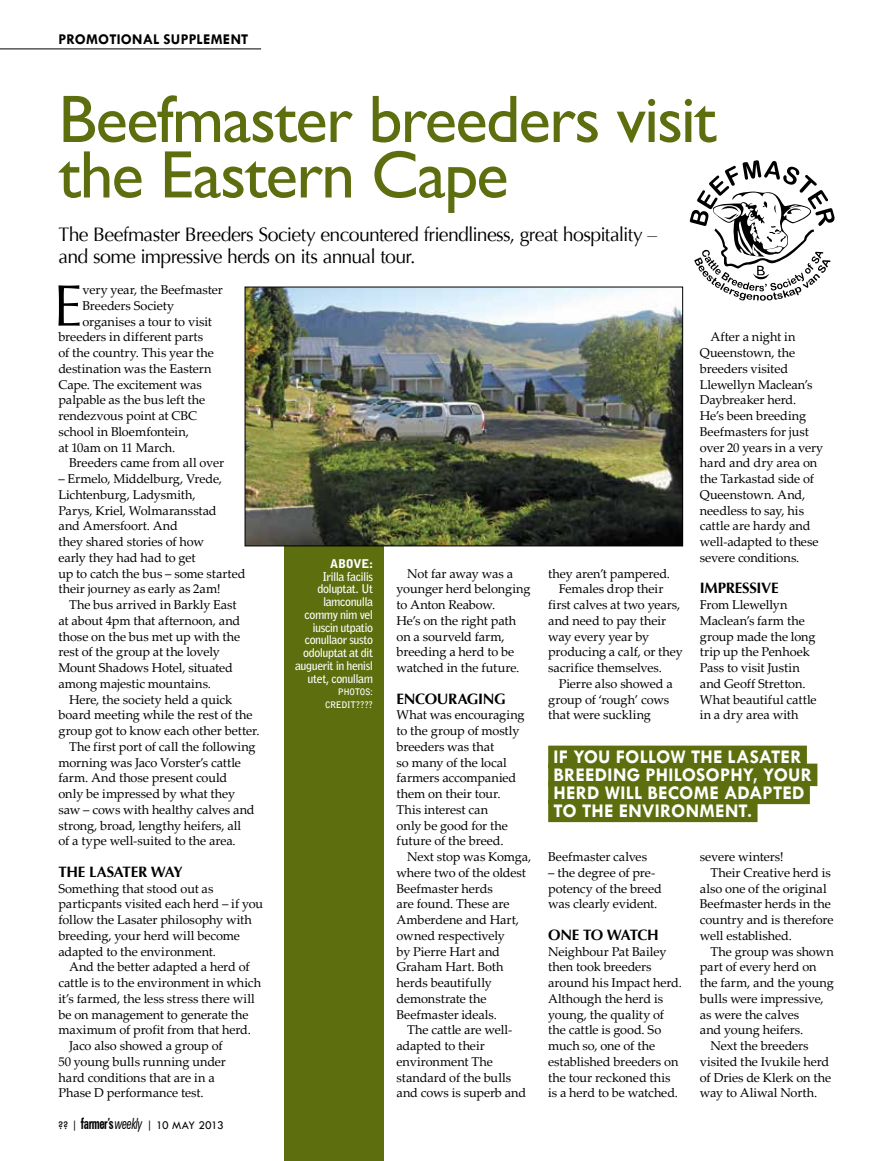
<style>
.page{position:relative;width:893px;height:1161px;background:#fff}
.page>*{position:absolute;margin:0;border:0;box-sizing:border-box;transform-origin:0 0}
.t1{font:67.5px/55.5px "Gill Sans";letter-spacing:-.025em;color:#5c6e0e}
.t2{font:58.8px "Optima";color:#000}
.t3{font:19.5px/22.5px "Optima";letter-spacing:-.035em;color:#000}
.t4{font:700 19.5px/18px "Tw Cen";letter-spacing:.005em;color:#fff}
.t5{font:700 15px "Optima";letter-spacing:-.02em;color:#000}
.t6{font:700 15px "Tw Cen";letter-spacing:.01em;color:#000}
.t7{font:700 15px "Optima";letter-spacing:-.045em;color:#000}
.t8{font:12.75px/15.8px "Palatino Linotype";letter-spacing:-.01em;color:#000}
.t9{font:700 12px/12.8px "Bell Gothic Std";letter-spacing:-.045em;color:#fff;text-align:right}
.t10{font:12px "Tw Cen";letter-spacing:-.045em;color:#000}
.t11{font:900 12px "Bell Gothic Std";letter-spacing:-.015em;color:#fff}
.t12{font:700 9px/12.8px "Bell Gothic Std";letter-spacing:-.04em;color:#fff;text-align:right}
.s1{font-family:"Zurich BT";font-weight:700;font-stretch:condensed;font-size:15.45px}
.s2{font-family:"Zurich BT";font-style:italic;font-stretch:condensed;font-size:15.45px}
</style>
<div class="page">
<div style="left:284px;top:500px;width:100px;height:661px;background:#5c6e0e"></div>
<div style="left:548px;top:745px;width:259px;height:23px;background:#5c6e0e"></div>
<div style="left:548px;top:763px;width:269px;height:23px;background:#5c6e0e"></div>
<div style="left:548px;top:781px;width:262px;height:23px;background:#5c6e0e"></div>
<div style="left:548px;top:799px;width:209px;height:23px;background:#5c6e0e"></div>
<hr style="left:0;top:49px;width:261px;height:1px;background:#000">
<img style="left:247px;top:289px;width:434px;height:255px">
<div style="left:245px;top:287px;width:438px;height:259px;border:1px solid #000"></div>
<svg style="left:690px;top:160px;width:144px;height:141px"></svg>
<p class="t6" style="left:58px;top:31px;width:191px">PROMOTIONAL SUPPLEMENT</p>
<h1 class="t1" style="left:58px;top:93px;width:659px">Beefmaster breeders visit the Eastern Cape</h1>
<h3 class="t3" style="left:58px;top:223px;width:600px">The Beefmaster Breeders Society encountered friendliness, great hospitality – and some impressive herds on its annual tour.</h3>
<h2 class="t2" style="left:53px;top:272px;width:31px">E</h2>
<p class="t8" style="left:83px;top:281px;width:142px">very year, the Beefmaster</p>
<p class="t8" style="left:83px;top:297px;width:93px">Breeders Society</p>
<p class="t8" style="left:83px;top:313px;width:131px">organises a tour to visit</p>
<p class="t8" style="left:58px;top:329px;width:146px">breeders in different parts</p>
<p class="t8" style="left:58px;top:344px;width:157px">of the country. This year the</p>
<p class="t8" style="left:58px;top:360px;width:155px">destination was the Eastern</p>
<p class="t8" style="left:58px;top:376px;width:145px">Cape. The excitement was</p>
<p class="t8" style="left:58px;top:392px;width:148px">palpable as the bus left the</p>
<p class="t8" style="left:58px;top:407px;width:140px">rendezvous point at CBC</p>
<p class="t8" style="left:58px;top:423px;width:132px">school in Bloemfontein,</p>
<p class="t8" style="left:58px;top:439px;width:118px">at 10am on 11 March.</p>
<p class="t8" style="left:69px;top:455px;width:156px">Breeders came from all over</p>
<p class="t8" style="left:58px;top:470px;width:189px">– Ermelo, Middelburg, Vrede,<br>Lichtenburg, Ladysmith,<br>Parys, Kriel, Wolmaransstad<br>and Amersfoort. And<br>they shared stories of how<br>early they had had to get<br>up to catch the bus – some started their journey as early as 2am!</p>
<p class="t8" style="left:58px;top:596px;width:183px;text-indent:11px">The bus arrived in Barkly East at about 4pm that afternoon, and those on the bus met up with the rest of the group at the lovely<br>Mount Shadows Hotel, situated among majestic mountains.</p>
<p class="t8" style="left:69px;top:691px;width:165px">Here, the society held a quick</p>
<p class="t8" style="left:58px;top:706px;width:196px">board meeting while the rest of the</p>
<p class="t8" style="left:58px;top:722px;width:203px">group got to know each other better.</p>
<p class="t8" style="left:69px;top:738px;width:188px">The first port of call the following</p>
<p class="t8" style="left:58px;top:754px;width:184px">morning was Jaco Vorster’s cattle</p>
<p class="t8" style="left:58px;top:769px;width:170px">farm. And those present could</p>
<p class="t8" style="left:58px;top:785px;width:178px">only be impressed by what they</p>
<p class="t8" style="left:58px;top:801px;width:198px">saw – cows with healthy calves and</p>
<p class="t8" style="left:58px;top:817px;width:184px">strong, broad, lengthy heifers, all</p>
<p class="t8" style="left:58px;top:832px;width:179px">of a type well-suited to the area.</p>
<p class="t5" style="left:58px;top:863px;width:126px">THE LASATER WAY</p>
<p class="t8" style="left:58px;top:880px;width:206px">Something that stood out as particpants visited each herd – if you follow the Lasater philosophy with breeding, your herd will become adapted to the environment.</p>
<p class="t8" style="left:69px;top:959px;width:182px">And the better adapted a herd of</p>
<p class="t8" style="left:58px;top:974px;width:204px">cattle is to the environment in which</p>
<p class="t8" style="left:58px;top:990px;width:198px">it’s farmed, the less stress there will</p>
<p class="t8" style="left:58px;top:1006px;width:192px">be on management to generate the</p>
<p class="t8" style="left:58px;top:1022px;width:194px">maximum of profit from that herd.</p>
<p class="t8" style="left:69px;top:1037px;width:155px">Jaco also showed a group of</p>
<p class="t8" style="left:58px;top:1053px;width:169px">50 young bulls running under</p>
<p class="t8" style="left:58px;top:1069px;width:158px">hard conditions that are in a</p>
<p class="t8" style="left:58px;top:1085px;width:147px">Phase D performance test.</p>
<p class="t10" style="left:58px;top:1118px;width:167px">?? | <span class="s1">farmer’s</span><span class="s2">weekly</span> | 10 may 2013</p>
<p class="t11" style="left:330px;top:556px;width:44px">ABOVE:</p>
<p class="t9" style="left:295px;top:570px;width:80px">Irilla facilis doluptat. Ut lamconulla commy nim vel iuscin utpatio conullaor susto odoluptat at dit auguerit in henisl utet, conullam</p>
<p class="t12" style="left:325px;top:686px;width:49px">photos: credit????</p>
<p class="t8" style="left:396px;top:565px;width:136px;text-indent:11px">Not far away was a younger herd belonging to Anton Reabow.<br>He’s on the right path on a sourveld farm, breeding a herd to be watched in the future.</p>
<p class="t5" style="left:396px;top:690px;width:111px">ENCOURAGING</p>
<p class="t8" style="left:396px;top:707px;width:130px">What was encouraging to the group of mostly breeders was that<br>so many of the local farmers accompanied them on their tour.<br>This interest can<br>only be good for the future of the breed.</p>
<p class="t8" style="left:396px;top:848px;width:136px;text-indent:11px">Next stop was Komga, where two of the oldest<br>Beefmaster herds<br>are found. These are<br>Amberdene and Hart, owned respectively<br>by Pierre Hart and<br>Graham Hart. Both herds beautifully demonstrate the<br>Beefmaster ideals.</p>
<p class="t8" style="left:396px;top:1022px;width:131px;text-indent:11px">The cattle are well&shy;adapted to their environment The standard of the bulls and cows is superb and</p>
<p class="t8" style="left:548px;top:565px;width:123px">they aren’t pampered.</p>
<p class="t8" style="left:559px;top:580px;width:106px">Females drop their</p>
<p class="t8" style="left:548px;top:596px;width:134px">first calves at two years,</p>
<p class="t8" style="left:548px;top:612px;width:120px">and need to pay their</p>
<p class="t8" style="left:548px;top:628px;width:103px">way every year by</p>
<p class="t8" style="left:548px;top:643px;width:136px">producing a calf, or they</p>
<p class="t8" style="left:548px;top:659px;width:115px">sacrifice themselves.</p>
<p class="t8" style="left:559px;top:675px;width:115px">Pierre also showed a</p>
<p class="t8" style="left:548px;top:691px;width:123px">group of ‘rough’ cows</p>
<p class="t8" style="left:548px;top:706px;width:104px">that were suckling</p>
<p class="t8" style="left:700px;top:329px;width:125px;text-indent:11px">After a night in<br>Queenstown, the breeders visited<br>Llewellyn Maclean’s<br>Daybreaker herd.<br>He’s been breeding<br>Beefmasters for just over 20 years in a very hard and dry area on the Tarkastad side of<br>Queenstown. And, needless to say, his cattle are hardy and well-adapted to these severe conditions.</p>
<p class="t5" style="left:700px;top:579px;width:78px">IMPRESSIVE</p>
<p class="t8" style="left:700px;top:596px;width:118px">From Llewellyn<br>Maclean’s farm the group made the long trip up the Penhoek<br>Pass to visit Justin and Geoff Stretton.<br>What beautiful cattle in a dry area with</p>
<h3 class="t4" style="left:553px;top:748px;width:260px">IF YOU FOLLOW THE LASATER<br>BREEDING PHILOSOPHY, YOUR<br>HERD WILL BECOME ADAPTED<br>TO THE ENVIRONMENT.</h3>
<p class="t8" style="left:548px;top:848px;width:100px">Beefmaster calves</p>
<p class="t8" style="left:548px;top:864px;width:115px">– the degree of pre&shy;potency of the breed was clearly evident.</p>
<p class="t7" style="left:548px;top:926px;width:112px">ONE TO WATCH</p>
<p class="t8" style="left:548px;top:943px;width:135px">Neighbour Pat Bailey then took breeders around his Impact herd.<br>Although the herd is young, the quality of the cattle is good. So much so, one of the established breeders on the tour reckoned this is a herd to be watched.</p>
<p class="t8" style="left:700px;top:848px;width:85px">severe winters!</p>
<p class="t8" style="left:710px;top:864px;width:122px">Their Creative herd is</p>
<p class="t8" style="left:700px;top:880px;width:128px">also one of the original</p>
<p class="t8" style="left:700px;top:896px;width:133px">Beefmaster herds in the</p>
<p class="t8" style="left:700px;top:911px;width:135px">country and is therefore</p>
<p class="t8" style="left:700px;top:927px;width:93px">well established.</p>
<p class="t8" style="left:710px;top:943px;width:125px">The group was shown</p>
<p class="t8" style="left:700px;top:959px;width:118px">part of every herd on</p>
<p class="t8" style="left:700px;top:974px;width:135px">the farm, and the young</p>
<p class="t8" style="left:700px;top:990px;width:125px">bulls were impressive,</p>
<p class="t8" style="left:700px;top:1006px;width:101px">as were the calves</p>
<p class="t8" style="left:700px;top:1022px;width:105px">and young heifers.</p>
<p class="t8" style="left:710px;top:1037px;width:100px">Next the breeders</p>
<p class="t8" style="left:700px;top:1053px;width:131px">visited the Ivukile herd</p>
<p class="t8" style="left:700px;top:1069px;width:133px">of Dries de Klerk on the</p>
<p class="t8" style="left:700px;top:1085px;width:119px">way to Aliwal North.</p>
</div>
